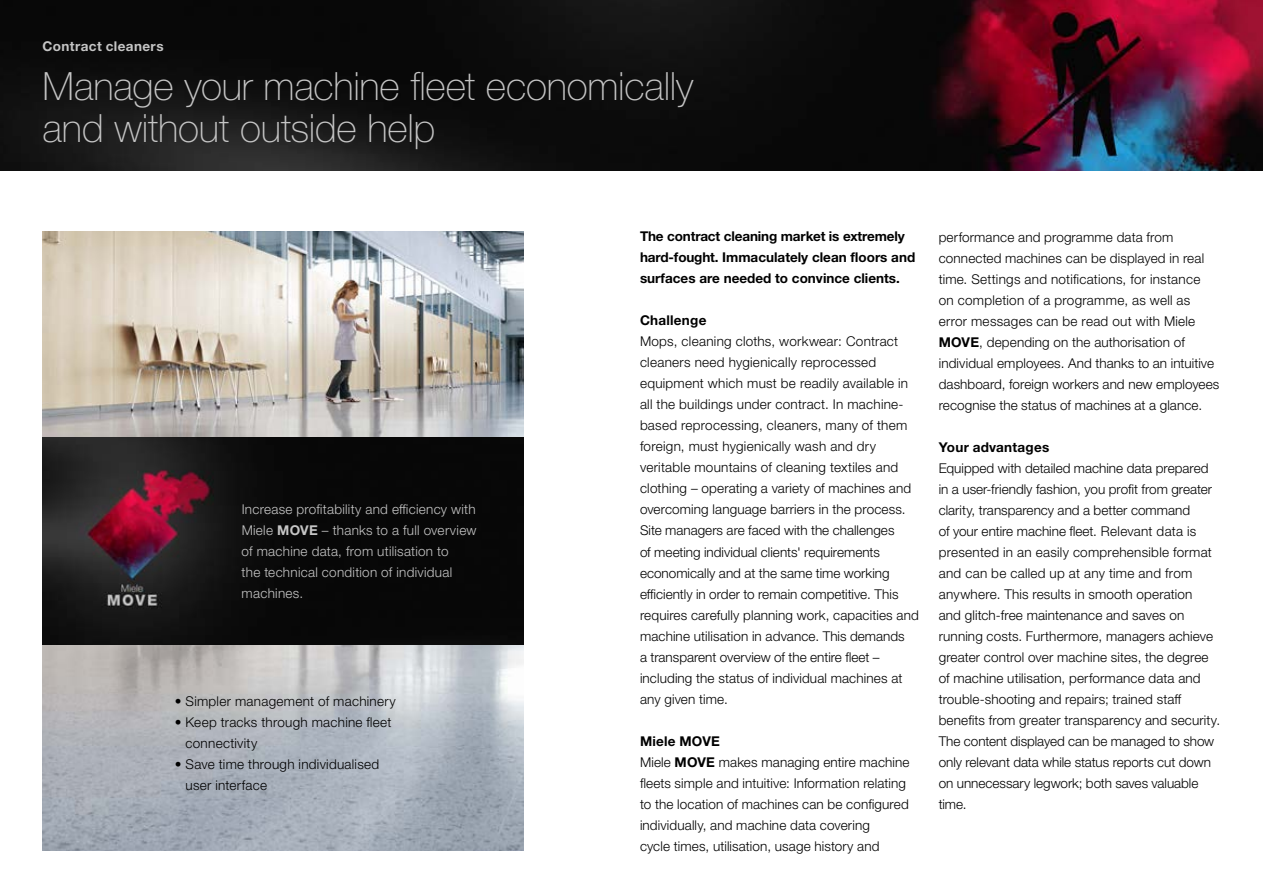
<style>
.page{position:relative;width:1263px;height:893px;background:#fff}
.page>*{position:absolute;margin:0;border:0;box-sizing:border-box;transform-origin:0 0}
.t1{font:100 39px/42px "Helvetica Neue LTW1 G";letter-spacing:-.005em;color:#c5c5c5}
.t2{font:300 13.5px/21px "Helvetica Neue LTW1 G";letter-spacing:.01em;color:#000}
.t3{font:300 13.5px/21px "Helvetica Neue LTW1 G";letter-spacing:.02em;color:#c5c5c5}
.t4{font:700 13.5px/21px "Helvetica Neue LTW1 G";color:#000}
.t5{font:700 13.5px "Helvetica Neue LTW1 G";letter-spacing:.03em;color:#c5c5c5}
.t6{font:700 13.5px "Helvetica Neue LTW1 G";letter-spacing:.02em;color:#000}
.s1{font-weight:700}
</style>
<div class="page">
<img style="left:43px;top:644px;width:480px;height:206px">
<svg style="left:43px;top:232px;width:480px;height:206px;background:#c4c0b8"></svg>
<img style="left:0;top:0;width:1263px;height:170px">
<svg style="left:43px;top:438px;width:480px;height:206px;background:#181013"></svg>
<p class="t5" style="left:43px;top:38px;width:123px">Contract cleaners</p>
<h1 class="t1" style="left:43px;top:65px;width:653px">Manage your machine fleet economically and without outside help</h1>
<p class="t3" style="left:242px;top:499px;width:236px">Increase profitability and efficiency with Miele <span class="s1">MOVE</span> – thanks to a full overview of machine data, from utilisation to<br>the technical condition of individual machines.</p>
<p class="t2" style="left:175px;top:691px;width:222px">• Simpler management of machinery</p>
<p class="t2" style="left:186px;top:712px;width:207px;text-indent:-11px">• Keep tracks through machine fleet connectivity</p>
<p class="t2" style="left:186px;top:754px;width:195px;text-indent:-11px">• Save time through individualised user interface</p>
<p class="t4" style="left:640px;top:226px;width:277px">The contract cleaning market is extremely hard-fought. Immaculately clean floors and surfaces are needed to convince clients.</p>
<p class="t6" style="left:640px;top:312px;width:68px">Challenge</p>
<p class="t2" style="left:640px;top:331px;width:280px">Mops, cleaning cloths, workwear: Contract cleaners need hygienically reprocessed equipment which must be readily available in all the buildings under contract. In machine&shy;based reprocessing, cleaners, many of them foreign, must hygienically wash and dry veritable mountains of cleaning textiles and clothing – operating a variety of machines and overcoming language barriers in the process.<br>Site managers are faced with the challenges<br>of meeting individual clients' requirements economically and at the same time working efficiently in order to remain competitive. This requires carefully planning work, capacities and machine utilisation in advance. This demands<br>a transparent overview of the entire fleet – including the status of individual machines at any given time.</p>
<p class="t2" style="left:640px;top:730px;width:271px"><span class="s1">Miele MOVE<br></span>Miele <span class="s1">MOVE</span> makes managing entire machine fleets simple and intuitive: Information relating to the location of machines can be configured individually, and machine data covering<br>cycle times, utilisation, usage history and</p>
<p class="t2" style="left:939px;top:226px;width:282px">performance and programme data from connected machines can be displayed in real time. Settings and notifications, for instance<br>on completion of a programme, as well as error messages can be read out with Miele <span class="s1">MOVE</span>, depending on the authorisation of individual employees. And thanks to an intuitive dashboard, foreign workers and new employees recognise the status of machines at a glance.</p>
<p class="t4" style="left:939px;top:436px;width:112px">Your advantages</p>
<p class="t2" style="left:939px;top:457px;width:283px">Equipped with detailed machine data prepared in a user-friendly fashion, you profit from greater clarity, transparency and a better command<br>of your entire machine fleet. Relevant data is presented in an easily comprehensible format and can be called up at any time and from anywhere. This results in smooth operation<br>and glitch-free maintenance and saves on running costs. Furthermore, managers achieve greater control over machine sites, the degree of machine utilisation, performance data and trouble-shooting and repairs; trained staff benefits from greater transparency and security.<br>The content displayed can be managed to show only relevant data while status reports cut down on unnecessary legwork; both saves valuable time.</p>
</div>
